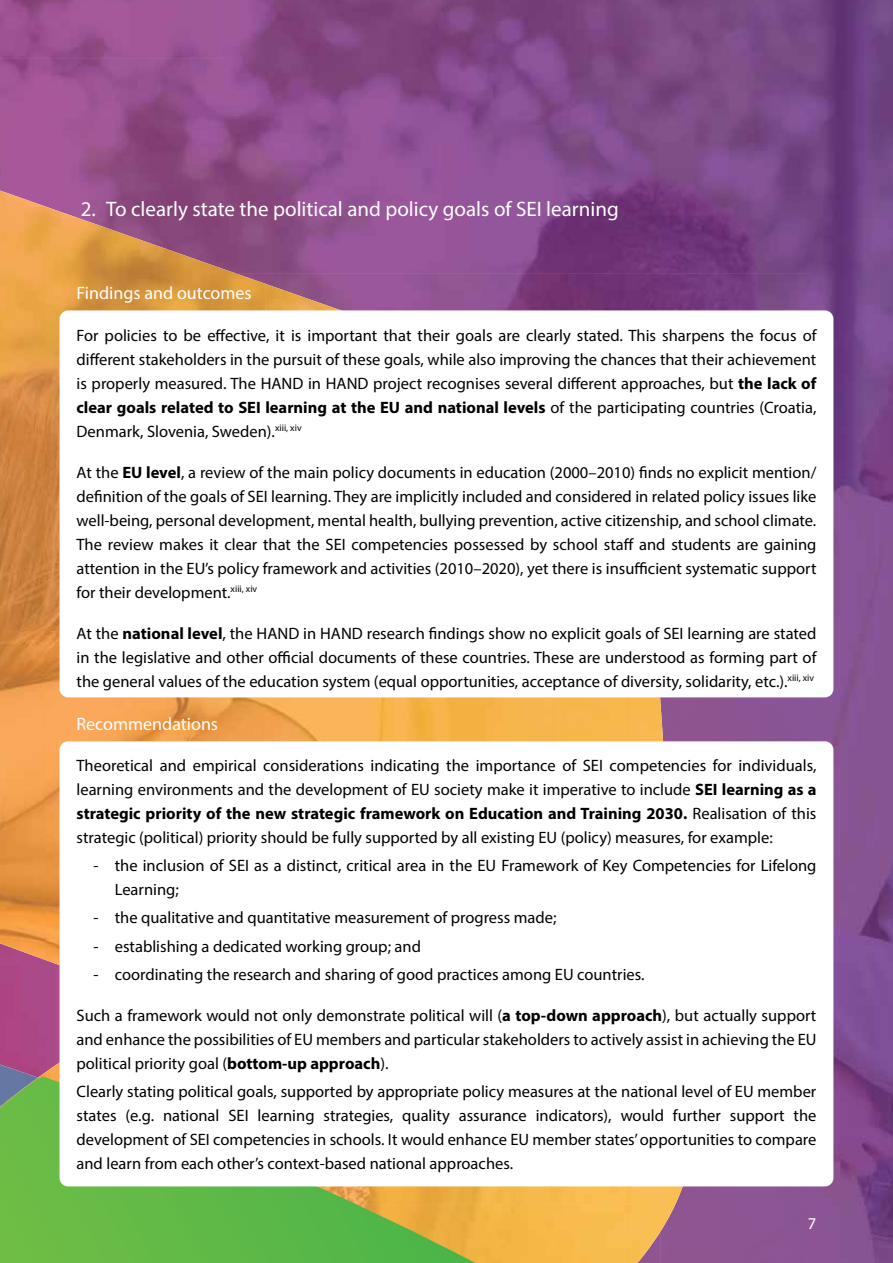
<style>
.page{position:relative;width:893px;height:1263px;background:#fff}
.page>*{position:absolute;margin:0;border:0;box-sizing:border-box;transform-origin:0 0}
.t1{font:21px "Myriad Pro";color:#fff}
.t2{font:18px "Myriad Pro";color:#fff}
.t3{font:16.5px/24px "Myriad Pro";color:#000;text-align:justify}
.t4{font:16.5px "Myriad Pro";color:#fff}
.s1{font-weight:700}
</style>
<div class="page">
<img style="left:0;top:0;width:879px;height:202px">
<img style="left:879px;top:0;width:14px;height:1263px">
<img style="left:46px;top:202px;width:760px;height:71px">
<img style="left:806px;top:202px;width:73px;height:1061px">
<img style="left:266px;top:273px;width:541px;height:37px">
<div style="left:704px;top:703px;width:103px;height:38px;background:#8b5492"></div>
<div style="left:704px;top:1186px;width:103px;height:77px;background:#8c5593"></div>
<div style="left:0;top:960px;width:20px;height:93px;background:#ad4583"></div>
<div style="left:20px;top:960px;width:26px;height:101px;background:#ab4989"></div>
<img style="left:0;top:1053px;width:38px;height:23px">
<img style="left:0;top:181px;width:46px;height:779px">
<img style="left:46px;top:207px;width:220px;height:854px">
<img style="left:265px;top:284px;width:220px;height:457px">
<div style="left:485px;top:697px;width:73px;height:44px;background:#f5b64a"></div>
<div style="left:558px;top:697px;width:73px;height:507px;background:#f7b94e"></div>
<img style="left:631px;top:697px;width:73px;height:566px">
<img style="left:38px;top:1061px;width:22px;height:15px">
<img style="left:500px;top:1186px;width:59px;height:18px">
<img style="left:500px;top:1204px;width:132px;height:59px">
<svg style="left:0;top:1076px;width:500px;height:187px;background:#7ab647"></svg>
<div style="left:60px;top:310px;width:773px;height:387px;background:#fff;border-radius:9px"></div>
<div style="left:60px;top:741px;width:773px;height:445px;background:#fff;border-radius:9px"></div>
<p class="t1" style="left:81px;top:196px;width:539px">2. To clearly state the political and policy goals of SEI learning</p>
<p class="t2" style="left:77px;top:282px;width:177px">Findings and outcomes</p>
<p class="t3" style="left:77px;top:323px;width:741px">For policies to be effective, it is important that their goals are clearly stated. This sharpens the focus of different stakeholders in the pursuit of these goals, while also improving the chances that their achievement is properly measured. The HAND in HAND project recognises several different approaches, but <span class="s1">the lack of clear goals related to SEI learning at the EU and national levels</span> of the participating countries (Croatia, Denmark, Slovenia, Sweden).<sup>xiii,</sup> <sup>xiv</sup></p>
<p class="t3" style="left:77px;top:460px;width:741px">At the <span class="s1">EU level</span>, a review of the main policy documents in education (2000–2010) finds no explicit mention/ definition of the goals of SEI learning. They are implicitly included and considered in related policy issues like well-being, personal development, mental health, bullying prevention, active citizenship, and school climate.<br>The review makes it clear that the SEI competencies possessed by school staff and students are gaining attention in the EU’s policy framework and activities (2010–2020), yet there is insufficient systematic support for their development.<sup>xiii,</sup> <sup>xiv</sup></p>
<p class="t3" style="left:77px;top:621px;width:741px">At the <span class="s1">national level</span>, the HAND in HAND research findings show no explicit goals of SEI learning are stated in the legislative and other official documents of these countries. These are understood as forming part of the general values of the education system (equal opportunities, acceptance of diversity, solidarity, etc.).<sup>xiii,</sup> <sup>xiv</sup></p>
<p class="t2" style="left:77px;top:713px;width:143px">Recommendations</p>
<p class="t3" style="left:77px;top:753px;width:741px">Theoretical and empirical considerations indicating the importance of SEI competencies for individuals, learning environments and the development of EU society make it imperative to include <span class="s1">SEI learning as a strategic priority of the new strategic framework on Education and Training 2030.</span> Realisation of this strategic (political) priority should be fully supported by all existing EU (policy) measures, for example:</p>
<p class="t3" style="left:115px;top:853px;width:703px;text-indent:-21px">- the inclusion of SEI as a distinct, critical area in the EU Framework of Key Competencies for Lifelong<br>Learning;</p>
<p class="t3" style="left:94px;top:905px;width:464px">- the qualitative and quantitative measurement of progress made;</p>
<p class="t3" style="left:94px;top:934px;width:329px">- establishing a dedicated working group; and</p>
<p class="t3" style="left:94px;top:962px;width:552px">- coordinating the research and sharing of good practices among EU countries.</p>
<p class="t3" style="left:77px;top:1003px;width:741px">Such a framework would not only demonstrate political will (<span class="s1">a top-down approach</span>), but actually support and enhance the possibilities of EU members and particular stakeholders to actively assist in achieving the EU political priority goal (<span class="s1">bottom-up approach</span>).</p>
<p class="t3" style="left:77px;top:1079px;width:741px">Clearly stating political goals, supported by appropriate policy measures at the national level of EU member states (e.g. national SEI learning strategies, quality assurance indicators), would further support the development of SEI competencies in schools. It would enhance EU member states’ opportunities to compare and learn from each other’s context-based national approaches.</p>
<p class="t4" style="left:808px;top:1213px;width:10px">7</p>
</div>
